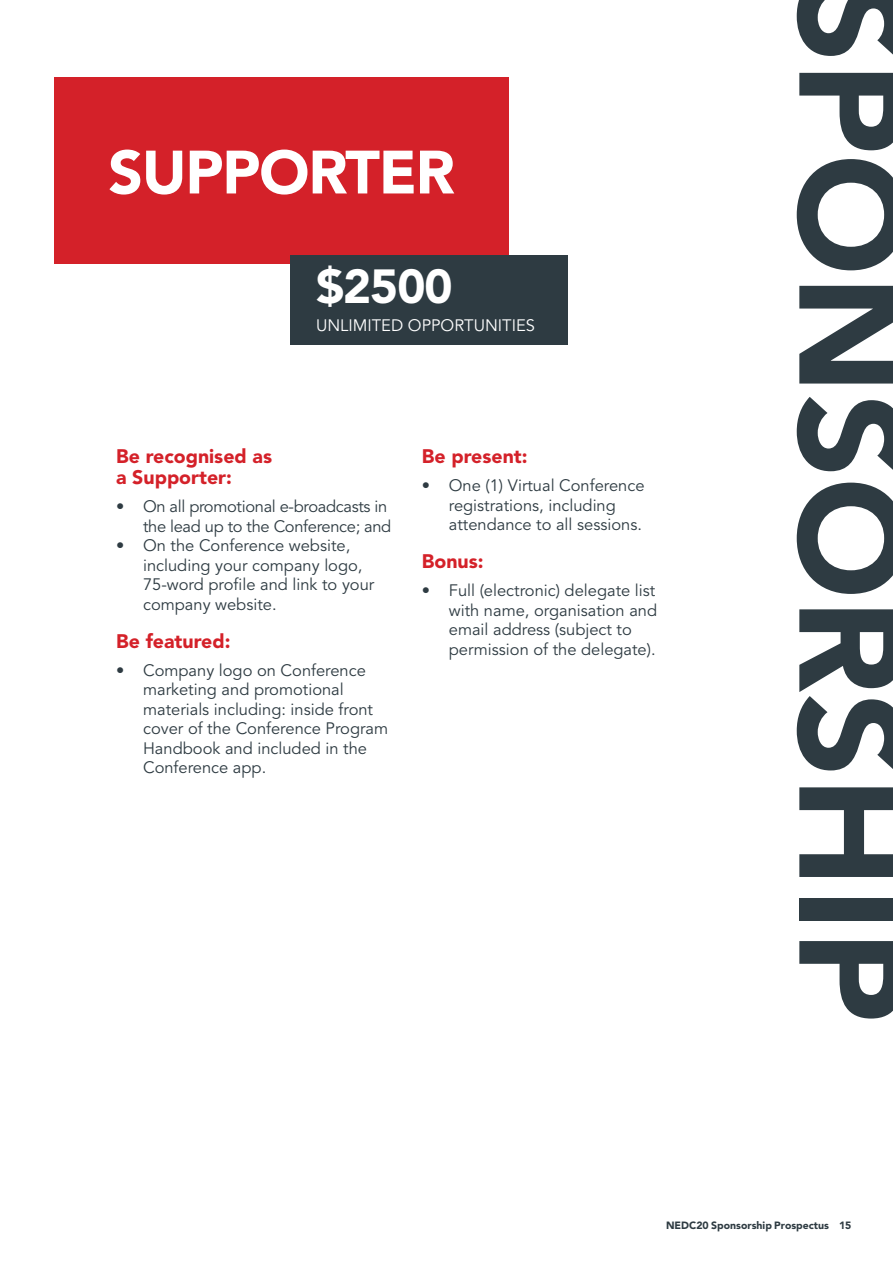
<style>
.page{position:relative;width:893px;height:1263px;background:#fff}
.page>*{position:absolute;margin:0;border:0;box-sizing:border-box;transform-origin:0 0}
.t1{font:900 145.65px "Avenir LT Std";color:#2e3b42}
.t2{font:900 60.45px "Avenir LT Std";letter-spacing:-.02em;color:#fff}
.t3{font:900 47.4px "Avenir LT Std";color:#fff}
.t4{font:900 19.5px/21px "Avenir LT Std";color:#d42129}
.t5{font:16.5px/19.5px "Avenir LT Std";color:#2e3b42}
.t6{font:16.5px/19.5px "Avenir LT Std";letter-spacing:-.02em;color:#2e3b42;text-align:right}
.t7{font:16.5px "Avenir LT Std";color:#fff}
.t8{font:900 10.5px "Avenir LT Std";color:#2e3b42}
</style>
<div class="page">
<div style="left:55px;top:77px;width:454px;height:187px;background:#d42129"></div>
<div style="left:290px;top:255px;width:278px;height:89px;background:#2e3b42"></div>
<h2 class="t2" style="left:108px;top:136px;width:348px">SUPPORTER</h2>
<h3 class="t3" style="left:316px;top:258px;width:138px">$2500</h3>
<p class="t7" style="left:316px;top:316px;width:220px">UNLIMITED OPPORTUNITIES</p>
<p class="t4" style="left:116px;top:446px;width:158px">Be recognised as a Supporter:</p>
<p class="t6" style="left:116px;top:497px;width:277px">• On all promotional e-broadcasts in the lead up to the Conference; and</p>
<p class="t5" style="left:143px;top:536px;width:233px;text-indent:-27px">• On the Conference website, including your company logo,<br>75-word profile and link to your company website.</p>
<p class="t4" style="left:116px;top:630px;width:116px">Be featured:</p>
<p class="t5" style="left:143px;top:661px;width:247px;text-indent:-27px">• Company logo on Conference marketing and promotional materials including: inside front cover of the Conference Program<br>Handbook and included in the<br>Conference app.</p>
<p class="t4" style="left:422px;top:446px;width:107px">Be present:</p>
<p class="t5" style="left:449px;top:476px;width:197px;text-indent:-27px">• One (1) Virtual Conference registrations, including attendance to all sessions.</p>
<p class="t4" style="left:422px;top:551px;width:63px">Bonus:</p>
<p class="t5" style="left:449px;top:581px;width:210px;text-indent:-27px">• Full (electronic) delegate list with name, organisation and email address (subject to permission of the delegate).</p>
<h1 class="t1" style="left:938px;top:-21px;width:1045px;rotate:90deg">SPONSORSHIP</h1>
<p class="t8" style="left:666px;top:1219px;width:187px">NEDC20 Sponsorship Prospectus 15</p>
</div>
